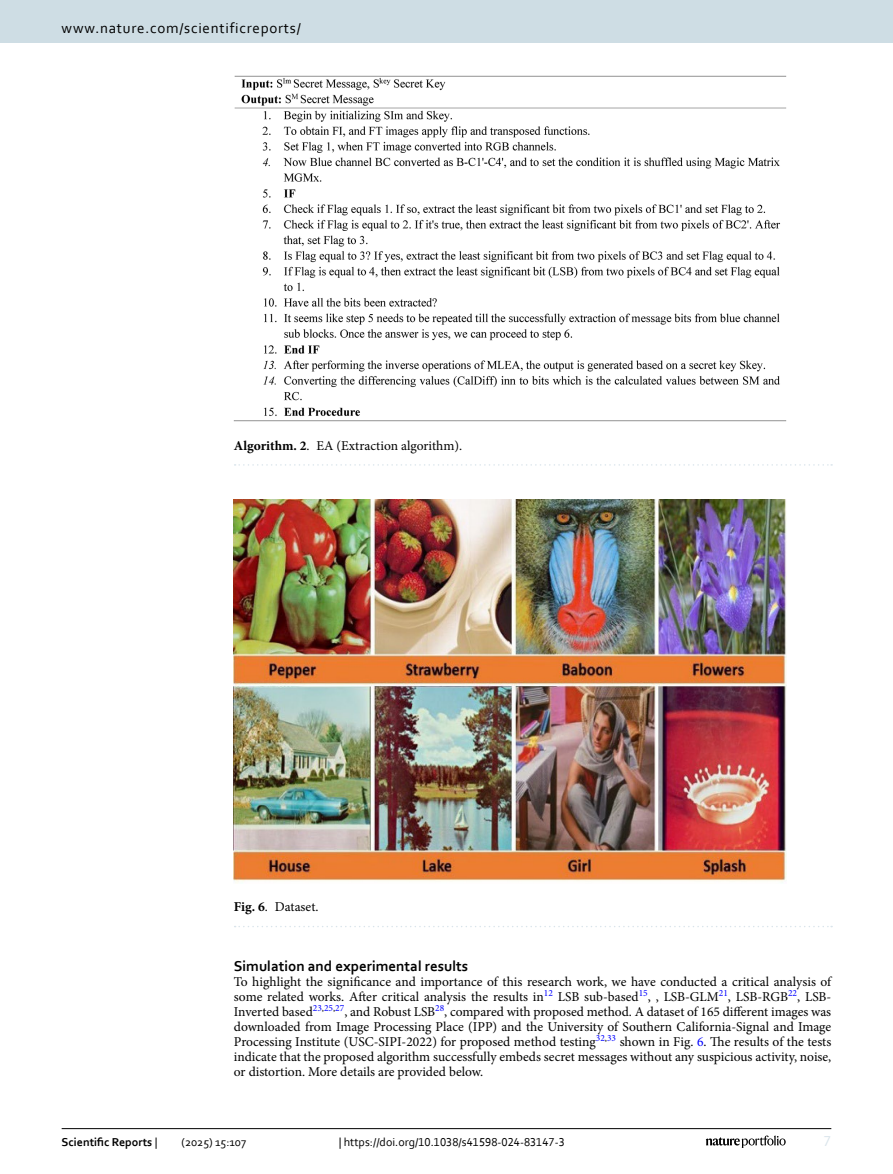
<style>
.page{position:relative;width:893px;height:1174px;background:#fff}
.page>*{position:absolute;margin:0;border:0;box-sizing:border-box;transform-origin:0 0}
.t1{font:15px "Corbel";letter-spacing:.05em;color:#000}
.Head_2{font:700 15px "Corbel";color:#000}
.t2{font:15px "Corbel";color:#d9e4eb}
.Body_Text{font:13.5px/15px "Minion Pro";letter-spacing:-.005em;color:#000;text-align:justify}
.Figure_Caption{font:13.5px "Minion Pro";color:#000}
.t3{font:12px "Corbel";color:#000}
.t4{font:700 12px "Corbel";color:#000}
.s1{font-weight:700}
.s2{color:#00f}
.s3{font-weight:400}
</style>
<div class="page">
<img style="left:234px;top:499px;width:552px;height:384px">
<svg style="left:235px;top:926px;width:597px;height:1px"></svg>
<img style="left:234px;top:76px;width:553px;height:346px">
<svg style="left:235px;top:464px;width:597px;height:1px"></svg>
<hr style="left:62px;top:1128px;width:769px;height:1px;background:#000">
<svg style="left:706px;top:1135px;width:80px;height:12px"></svg>
<div style="left:0;top:0;width:893px;height:43px;background:#cedde4"></div>
<p class="t1" style="left:62px;top:18px;width:241px">www.nature.com/scientificreports/</p>
<p class="Figure_Caption" style="left:234px;top:436px;width:230px"><span class="s1">Algorithm. 2</span>. EA (Extraction algorithm).</p>
<p class="Figure_Caption" style="left:234px;top:898px;width:86px"><span class="s1">Fig. 6</span>. Dataset.</p>
<p class="Head_2" style="left:234px;top:956px;width:236px">Simulation and experimental results</p>
<p class="Body_Text" style="left:234px;top:973px;width:599px">To highlight the significance and importance of this research work, we have conducted a critical analysis of some related works. After critical analysis the results in<sup>12</sup> LSB sub-based<sup>15</sup>, , LSB-GLM<sup>21</sup>, LSB-RGB<sup>22</sup>, LSB-Inverted based<sup>23</sup><sup>,</sup><sup>25</sup><sup>,</sup><sup>27</sup>, and Robust LSB<sup>28</sup>, compared with proposed method. A dataset of 165 different images was downloaded from Image Processing Place (IPP) and the University of Southern California-Signal and Image Processing Institute (USC-SIPI-2022) for proposed method testing<sup>32</sup><sup>,</sup><sup>33</sup> shown in Fig. <span class="s2">6</span>. The results of the tests indicate that the proposed algorithm successfully embeds secret messages without any suspicious activity, noise, or distortion. More details are provided below.</p>
<p class="t4" style="left:62px;top:1134px;width:97px">Scientific Reports <span class="s3">|</span></p>
<p class="t3" style="left:181px;top:1134px;width:66px">(2025) 15:107</p>
<p class="t3" style="left:339px;top:1134px;width:228px">| https://doi.org/10.1038/s41598-024-83147-3</p>
<p class="t2" style="left:824px;top:1132px;width:9px">7</p>
</div>
